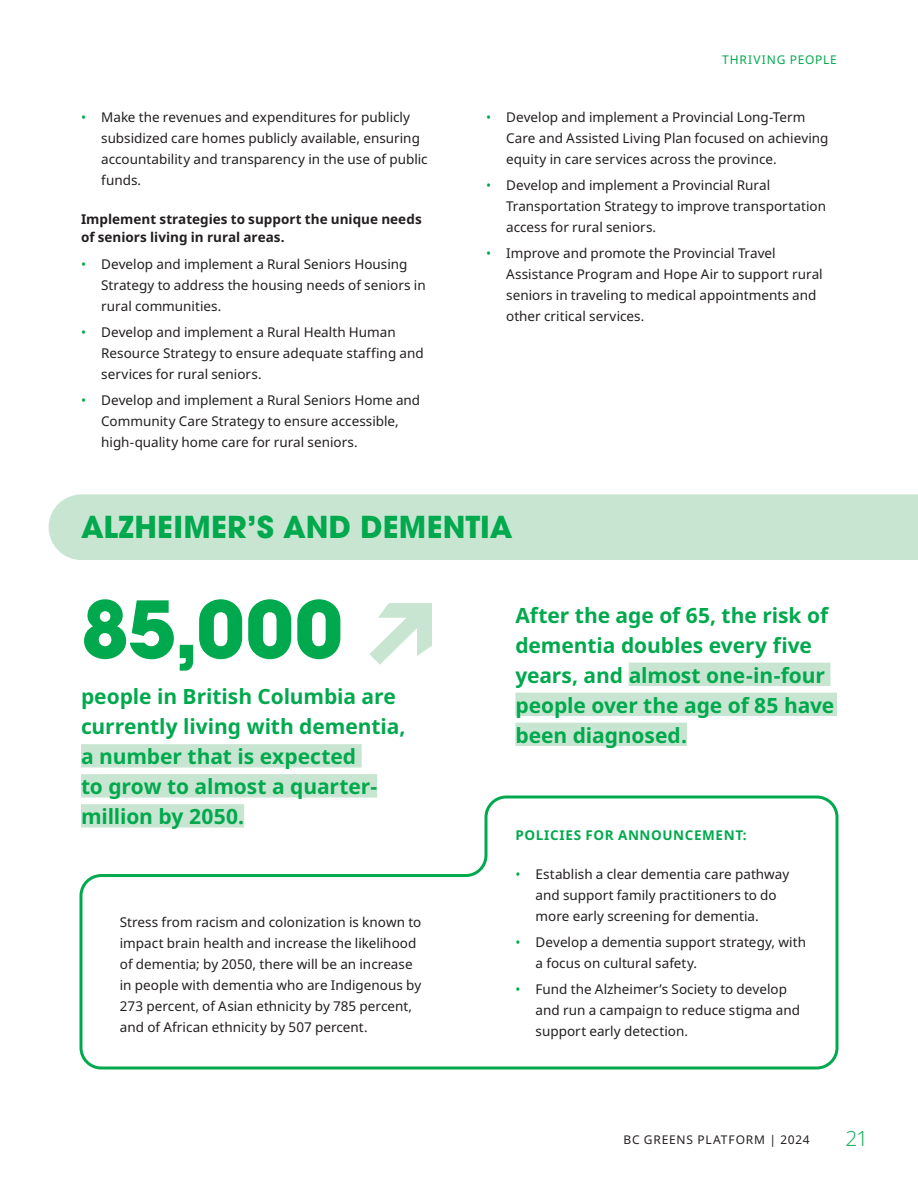
<style>
.page{position:relative;width:918px;height:1188px;background:#fff}
.page>*{position:absolute;margin:0;border:0;box-sizing:border-box;transform-origin:0 0}
.H2_-_Page_titles{font:700 78px "ITC Avant Garde Pro";color:#00a94d}
.H2_-_Page_titles-2{font:700 30px "ITC Avant Garde Pro";letter-spacing:.01em;color:#00a94d}
.H2_-_Page_titles-3{font:700 21px/30px "BC Sans";letter-spacing:-.005em;color:#00a94d}
.t1{font:300 21px "BC Sans";color:#23b261}
.Body{font:13.5px/21px "BC Sans";color:#231f20}
.Bolded{font:700 13.5px/18px "BC Sans";color:#231f20}
.H4_-_Section_titles{font:700 13.5px "BC Sans";letter-spacing:.045em;color:#00a94d}
.t2{font:12px "BC Sans";letter-spacing:.065em;color:#231f20}
.t3{font:12px "BC Sans";letter-spacing:.065em;color:#00a94d}
.s1{color:#00a94d}
</style>
<div class="page">
<div style="left:49px;top:494px;width:869px;height:66px;background:#c8e5d1"></div>
<svg style="left:79px;top:794px;width:760px;height:276px"></svg>
<svg style="left:369px;top:603px;width:63px;height:62px"></svg>
<div style="left:81px;top:744px;width:281px;height:24px;background:#c8e5d1"></div>
<div style="left:81px;top:774px;width:296px;height:24px;background:#c8e5d1"></div>
<div style="left:81px;top:804px;width:163px;height:24px;background:#c8e5d1"></div>
<div style="left:629px;top:663px;width:201px;height:23px;background:#c8e5d1"></div>
<div style="left:515px;top:693px;width:322px;height:23px;background:#c8e5d1"></div>
<div style="left:515px;top:723px;width:172px;height:23px;background:#c8e5d1"></div>
<p class="Body" style="left:101px;top:107px;width:328px;text-indent:-20px"><span class="s1">•</span> Make the revenues and expenditures for publicly subsidized care homes publicly available, ensuring accountability and transparency in the use of public funds.</p>
<p class="Bolded" style="left:81px;top:210px;width:342px">Implement strategies to support the unique needs of seniors living in rural areas.</p>
<p class="Body" style="left:101px;top:254px;width:326px;text-indent:-20px"><span class="s1">•</span> Develop and implement a Rural Seniors Housing<br>Strategy to address the housing needs of seniors in rural communities.</p>
<p class="Body" style="left:101px;top:322px;width:324px;text-indent:-20px"><span class="s1">•</span> Develop and implement a Rural Health Human<br>Resource Strategy to ensure adequate staffing and services for rural seniors.</p>
<p class="Body" style="left:101px;top:390px;width:321px;text-indent:-20px"><span class="s1">•</span> Develop and implement a Rural Seniors Home and<br>Community Care Strategy to ensure accessible, high-quality home care for rural seniors.</p>
<p class="t3" style="left:722px;top:52px;width:116px">THRIVING PEOPLE</p>
<p class="Body" style="left:506px;top:107px;width:324px;text-indent:-20px"><span class="s1">•</span> Develop and implement a Provincial Long-Term<br>Care and Assisted Living Plan focused on achieving equity in care services across the province.</p>
<p class="Body" style="left:506px;top:175px;width:321px;text-indent:-20px"><span class="s1">•</span> Develop and implement a Provincial Rural<br>Transportation Strategy to improve transportation access for rural seniors.</p>
<p class="Body" style="left:506px;top:243px;width:318px;text-indent:-20px"><span class="s1">•</span> Improve and promote the Provincial Travel Assistance Program and Hope Air to support rural seniors in traveling to medical appointments and other critical services.</p>
<p class="H2_-_Page_titles-2" style="left:81px;top:507px;width:433px">ALZHEIMER’S AND DEMENTIA</p>
<p class="H2_-_Page_titles" style="left:81px;top:577px;width:263px">85,000</p>
<p class="H2_-_Page_titles-3" style="left:81px;top:682px;width:326px">people in British Columbia are currently living with dementia, a number that is expected<br>to grow to almost a quarter&shy;million by 2050.</p>
<p class="Body" style="left:120px;top:912px;width:303px">Stress from racism and colonization is known to impact brain health and increase the likelihood of dementia; by 2050, there will be an increase in people with dementia who are Indigenous by 273 percent, of Asian ethnicity by 785 percent, and of African ethnicity by 507 percent.</p>
<p class="H2_-_Page_titles-3" style="left:515px;top:601px;width:320px">After the age of 65, the risk of dementia doubles every five years, and almost one-in-four people over the age of 85 have been diagnosed.</p>
<p class="H4_-_Section_titles" style="left:515px;top:826px;width:233px">POLICIES FOR ANNOUNCEMENT:</p>
<p class="Body" style="left:536px;top:864px;width:255px;text-indent:-20px"><span class="s1">•</span> Establish a clear dementia care pathway and support family practitioners to do more early screening for dementia.</p>
<p class="Body" style="left:536px;top:932px;width:272px;text-indent:-20px"><span class="s1">•</span> Develop a dementia support strategy, with a focus on cultural safety.</p>
<p class="Body" style="left:536px;top:978px;width:266px;text-indent:-20px"><span class="s1">•</span> Fund the Alzheimer’s Society to develop and run a campaign to reduce stigma and support early detection.</p>
<p class="t2" style="left:623px;top:1131px;width:188px">BC GREENS PLATFORM | 2024</p>
<h3 class="t1" style="left:846px;top:1124px;width:22px">21</h3>
</div>
